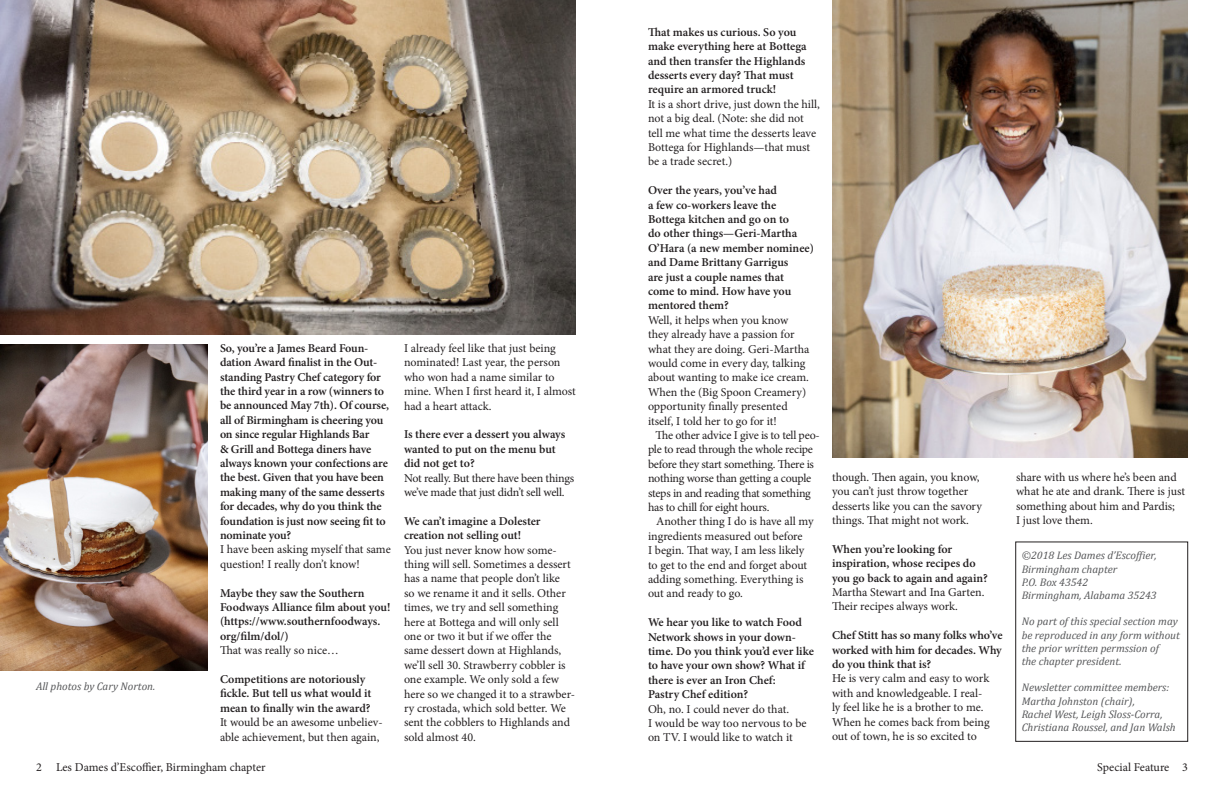
<style>
.page{position:relative;width:1224px;height:792px;background:#fff}
.page>*{position:absolute;margin:0;border:0;box-sizing:border-box;transform-origin:0 0}
.t1{font:12px/14.4px "Minion Pro";letter-spacing:-.005em;color:#231f20}
.t2{font:600 12px/14.4px "Minion Pro";letter-spacing:-.005em;color:#231f20}
.t3{font:12px/14.4px "Minion Pro";letter-spacing:-.025em;color:#231f20}
.t4{font:italic 11px/13.2px "Cambria";color:#57585a}
</style>
<div class="page">
<img style="left:0;top:0;width:576px;height:335px">
<img style="left:0;top:345px;width:208px;height:326px">
<img style="left:832px;top:0;width:356px;height:458px">
<div style="left:1015px;top:542px;width:173px;height:200px;border:1px solid #231f20"></div>
<p class="t4" style="left:36px;top:679px;width:121px">All photos by Cary Norton.</p>
<p class="t2" style="left:220px;top:341px;width:171px">So, you’re a James Beard Foun&shy;dation Award finalist in the Out&shy;standing Pastry Chef category for the third year in a row (winners to be announced May 7th). Of course, all of Birmingham is cheering you on since regular Highlands Bar<br>&amp; Grill and Bottega diners have always known your confections are the best. Given that you have been making many of the same desserts for decades, why do you think the foundation is just now seeing fit to nominate you?</p>
<p class="t1" style="left:220px;top:542px;width:172px">I have been asking myself that same question! I really don’t know!</p>
<p class="t2" style="left:220px;top:585px;width:172px">Maybe they saw the Southern<br>Foodways Alliance film about you!</p>
<p class="t2" style="left:220px;top:614px;width:162px">(https://www.southernfoodways. org/film/dol/)</p>
<p class="t1" style="left:220px;top:643px;width:120px">That was really so nice…</p>
<p class="t2" style="left:220px;top:672px;width:153px">Competitions are notoriously fickle. But tell us what would it mean to finally win the award?</p>
<p class="t1" style="left:220px;top:715px;width:164px">It would be an awesome unbeliev&shy;able achievement, but then again,</p>
<p class="t1" style="left:404px;top:341px;width:173px">I already feel like that just being nominated! Last year, the person who won had a name similar to mine. When I first heard it, I almost had a heart attack.</p>
<p class="t2" style="left:404px;top:427px;width:163px">Is there ever a dessert you always wanted to put on the menu but did not get to?</p>
<p class="t3" style="left:404px;top:471px;width:172px">Not really. But there have been things we’ve made that just didn’t sell well.</p>
<p class="t2" style="left:404px;top:514px;width:138px">We can’t imagine a Dolester creation not selling out!</p>
<p class="t1" style="left:404px;top:543px;width:173px">You just never know how some&shy;thing will sell. Sometimes a dessert has a name that people don’t like<br>so we rename it and it sells. Other times, we try and sell something here at Bottega and will only sell one or two it but if we offer the same dessert down at Highlands, we’ll sell 30. Strawberry cobbler is one example. We only sold a few here so we changed it to a strawber&shy;ry crostada, which sold better. We sent the cobblers to Highlands and sold almost 40.</p>
<p class="t2" style="left:648px;top:25px;width:160px">That makes us curious. So you make everything here at Bottega and then transfer the Highlands desserts every day? That must require an armored truck!</p>
<p class="t1" style="left:648px;top:97px;width:174px">It is a short drive, just down the hill, not a big deal. (Note: she did not</p>
<p class="t1" style="left:648px;top:126px;width:170px">tell me what time the desserts leave<br>Bottega for Highlands—that must be a trade secret.)</p>
<p class="t2" style="left:648px;top:183px;width:168px">Over the years, you’ve had<br>a few co-workers leave the<br>Bottega kitchen and go on to<br>do other things—Geri-Martha<br>O’Hara (a new member nominee) and Dame Brittany Garrigus<br>are just a couple names that<br>come to mind. How have you mentored them?</p>
<p class="t1" style="left:648px;top:313px;width:163px">Well, it helps when you know they already have a passion for what they are doing. Geri-Martha would come in every day, talking about wanting to make ice cream.<br>When the (Big Spoon Creamery) opportunity finally presented itself, I told her to go for it!</p>
<p class="t1" style="left:648px;top:428px;width:173px;text-indent:7px">The other advice I give is to tell peo&shy;ple to read through the whole recipe before they start something. There is nothing worse than getting a couple steps in and reading that something has to chill for eight hours.</p>
<p class="t1" style="left:648px;top:514px;width:167px;text-indent:8px">Another thing I do is have all my ingredients measured out before<br>I begin. That way, I am less likely to get to the end and forget about adding something. Everything is out and ready to go.</p>
<p class="t2" style="left:648px;top:615px;width:167px">We hear you like to watch Food<br>Network shows in your down&shy;time. Do you think you’d ever like to have your own show? What if there is ever an Iron Chef:<br>Pastry Chef edition?</p>
<p class="t1" style="left:648px;top:702px;width:160px">Oh, no. I could never do that.<br>I would be way too nervous to be on TV. I would like to watch it</p>
<p class="t1" style="left:832px;top:470px;width:151px">though. Then again, you know, you can’t just throw together desserts like you can the savory things. That might not work.</p>
<p class="t2" style="left:832px;top:542px;width:157px">When you’re looking for inspiration, whose recipes do you go back to again and again?</p>
<p class="t1" style="left:832px;top:585px;width:154px">Martha Stewart and Ina Garten.<br>Their recipes always work.</p>
<p class="t2" style="left:832px;top:628px;width:172px;text-align:justify">Chef Stitt has so many folks who’ve worked with him for decades. Why do you think that is?</p>
<p class="t1" style="left:832px;top:671px;width:159px">He is very calm and easy to work with and knowledgeable. I real&shy;ly feel like he is a brother to me.<br>When he comes back from being out of town, he is so excited to</p>
<p class="t1" style="left:1016px;top:470px;width:171px">share with us where he’s been and what he ate and drank. There is just something about him and Pardis;<br>I just love them.</p>
<p class="t4" style="left:1022px;top:549px;width:136px">©2018 Les Dames d’Escoffier,<br>Birmingham chapter</p>
<p class="t4" style="left:1022px;top:575px;width:68px">P.O. Box 43542</p>
<p class="t4" style="left:1022px;top:588px;width:137px">Birmingham, Alabama 35243</p>
<p class="t4" style="left:1022px;top:615px;width:160px">No part of this special section may be reproduced in any form without the prior written permssion of<br>the chapter president.</p>
<p class="t4" style="left:1022px;top:681px;width:149px">Newsletter committee members:</p>
<p class="t4" style="left:1022px;top:694px;width:156px">Martha Johnston (chair),<br>Rachel West, Leigh Sloss-Corra,<br>Christiana Roussel, and Jan Walsh</p>
<p class="t1" style="left:36px;top:760px;width:231px">2 Les Dames d’Escoffier, Birmingham chapter</p>
<p class="t1" style="left:1097px;top:760px;width:92px">Special Feature 3</p>
</div>
